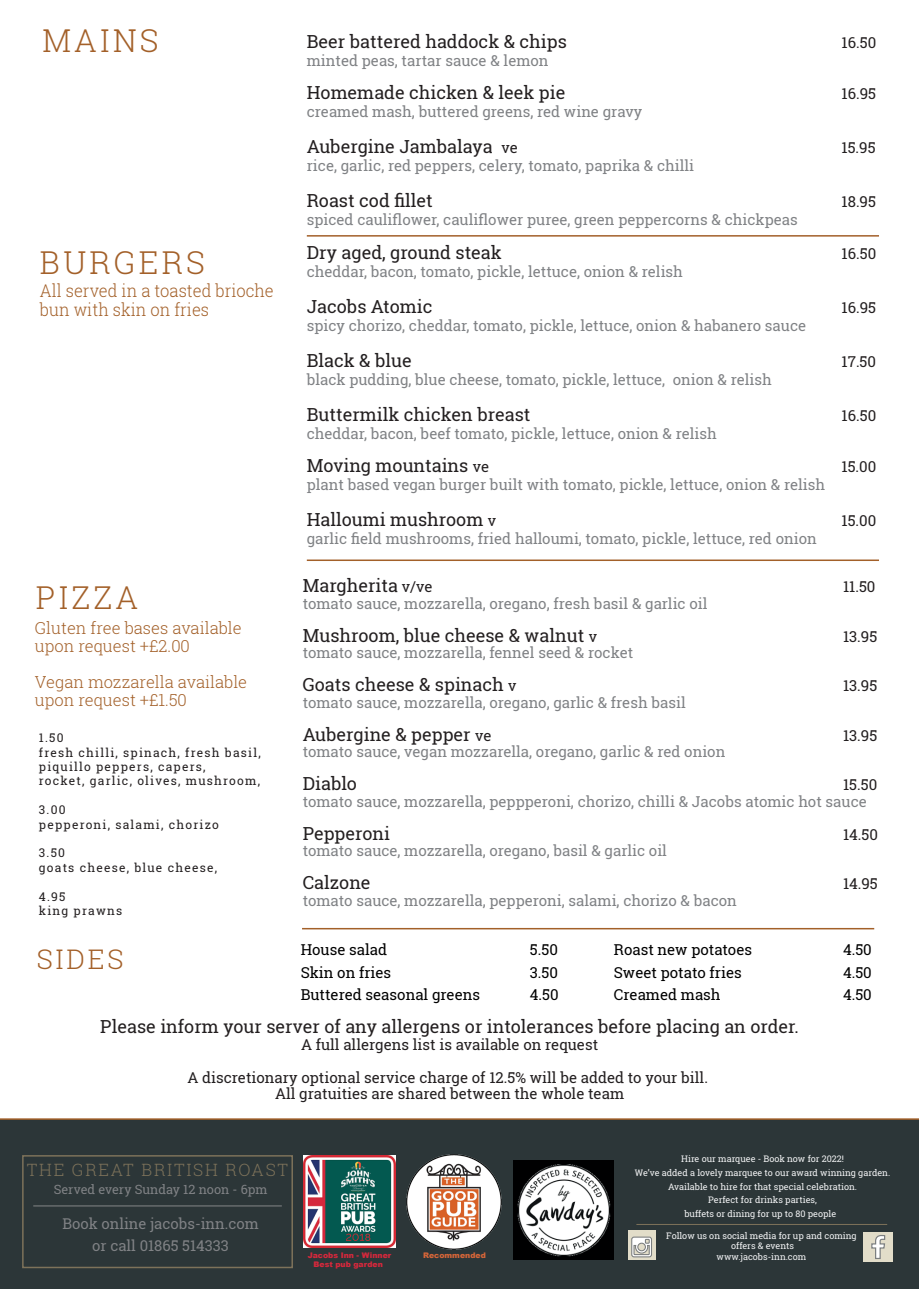
<style>
.page{position:relative;width:919px;height:1289px;background:#fff}
.page>*{position:absolute;margin:0;border:0;box-sizing:border-box;transform-origin:0 0}
.t1{font:300 31.5px "Roboto Slab";letter-spacing:.1em;color:#a36029}
.t2{font:300 27px "Roboto Slab";letter-spacing:.1em;color:#a36029}
.t3{font:18px "Roboto Slab";color:#231f20}
.t4{font:300 17.55px/19.2px "Roboto Slab";color:#a36029;scale:.94 1}
.t5{font:300 16.95px "Roboto Slab";letter-spacing:.1em;color:#7d725a}
.t6{font:300 16.5px/18px "Roboto Slab";color:#a36029}
.t7{font:15px "Roboto Slab";color:#808285}
.t8{font:15px/16.5px "Roboto Slab";color:#231f20;text-align:center}
.t9{font:15px "Roboto Slab";color:#000}
.t10{font:14.85px/22.2px "Roboto Slab";color:#808285;text-align:center}
.t11{font:12.75px "Roboto Slab";color:#808285}
.t12{font:12px/14.4px "Roboto Slab";letter-spacing:.1em;color:#231f20}
.t13{font:9px/13.8px "Roboto Slab";color:#f2f3f4;text-align:center}
.t14{font:900 7.65px/8.7px "Arial";color:#d5283c;text-align:center}
.t15{font:900 7.65px "Arial";color:#d46538}
.s1{font-size:15px}
</style>
<div class="page">
<div style="left:0;top:1119px;width:918px;height:169px;background:#2c3638"></div>
<img style="left:303px;top:1155px;width:92px;height:92px">
<div style="left:863px;top:1232px;width:29px;height:29px;background:#e2ddc9"></div>
<svg style="left:871px;top:1235px;width:14px;height:24px"></svg>
<hr style="left:33px;top:1205px;width:249px;height:1px;background:#7b7e7f">
<div style="left:22px;top:1155px;width:271px;height:113px;border:2px solid #7d725a"></div>
<div style="left:627px;top:1230px;width:28px;height:29px;background:#e2ddc9"></div>
<svg style="left:631px;top:1236px;width:21px;height:21px"></svg>
<img style="left:406px;top:1154px;width:96px;height:96px">
<img style="left:513px;top:1160px;width:100px;height:99px">
<hr style="left:636px;top:1223px;width:251px;height:1px;background:#7d725a">
<hr style="left:0;top:1118px;width:918px;height:1px;background:#a36029">
<hr style="left:307px;top:235px;width:571px;height:1px;background:#a36029">
<hr style="left:307px;top:559px;width:571px;height:2px;background:#a36029">
<hr style="left:302px;top:927px;width:572px;height:2px;background:#a36029">
<h1 class="t1" style="left:42px;top:19px;width:118px">MAINS</h1>
<h1 class="t1" style="left:40px;top:240px;width:166px">BURGERS</h1>
<p class="t4" style="left:40px;top:281px;width:250px">All served in a toasted brioche bun with skin on fries</p>
<h1 class="t1" style="left:36px;top:576px;width:104px">PIZZA</h1>
<p class="t6" style="left:35px;top:618px;width:208px">Gluten free bases available upon request +£2.00</p>
<p class="t6" style="left:35px;top:672px;width:214px">Vegan mozzarella available upon request +£1.50</p>
<p class="t12" style="left:39px;top:730px;width:223px">1.50<br>fresh chilli, spinach, fresh basil, piquillo peppers, capers,<br>rocket, garlic, olives, mushroom,</p>
<p class="t12" style="left:39px;top:802px;width:181px">3.00<br>pepperoni, salami, chorizo</p>
<p class="t12" style="left:39px;top:845px;width:180px">3.50<br>goats cheese, blue cheese,</p>
<p class="t12" style="left:39px;top:889px;width:85px">4.95<br>king prawns</p>
<p class="t3" style="left:307px;top:29px;width:261px">Beer battered haddock &amp; chips</p>
<p class="t8" style="left:841px;top:34px;width:36px">16.50</p>
<p class="t7" style="left:307px;top:50px;width:243px">minted peas, tartar sauce &amp; lemon</p>
<p class="t3" style="left:307px;top:80px;width:260px">Homemade chicken &amp; leek pie</p>
<p class="t8" style="left:841px;top:85px;width:36px">16.95</p>
<p class="t7" style="left:307px;top:101px;width:337px">creamed mash, buttered greens, red wine gravy</p>
<p class="t3" style="left:307px;top:134px;width:213px">Aubergine Jambalaya <span class="s1">ve</span></p>
<p class="t8" style="left:841px;top:139px;width:36px">15.95</p>
<p class="t7" style="left:307px;top:155px;width:389px">rice, garlic, red peppers, celery, tomato, paprika &amp; chilli</p>
<p class="t3" style="left:307px;top:188px;width:128px">Roast cod fillet</p>
<p class="t8" style="left:841px;top:193px;width:36px">18.95</p>
<p class="t7" style="left:307px;top:209px;width:492px">spiced cauliflower, cauliflower puree, green peppercorns &amp; chickpeas</p>
<p class="t3" style="left:307px;top:240px;width:196px">Dry aged, ground steak</p>
<p class="t8" style="left:841px;top:245px;width:36px">16.50</p>
<p class="t7" style="left:307px;top:261px;width:377px">cheddar, bacon, tomato, pickle, lettuce, onion &amp; relish</p>
<p class="t3" style="left:307px;top:294px;width:127px">Jacobs Atomic</p>
<p class="t8" style="left:841px;top:299px;width:36px">16.95</p>
<p class="t7" style="left:307px;top:315px;width:501px">spicy chorizo, cheddar, tomato, pickle, lettuce, onion &amp; habanero sauce</p>
<p class="t3" style="left:307px;top:348px;width:106px">Black &amp; blue</p>
<p class="t8" style="left:841px;top:353px;width:36px">17.50</p>
<p class="t7" style="left:307px;top:369px;width:466px">black pudding, blue cheese, tomato, pickle, lettuce, onion &amp; relish</p>
<p class="t3" style="left:307px;top:402px;width:225px">Buttermilk chicken breast</p>
<p class="t8" style="left:841px;top:407px;width:36px">16.50</p>
<p class="t7" style="left:307px;top:423px;width:411px">cheddar, bacon, beef tomato, pickle, lettuce, onion &amp; relish</p>
<p class="t3" style="left:307px;top:453px;width:184px">Moving mountains <span class="s1">ve</span></p>
<p class="t8" style="left:841px;top:458px;width:36px">15.00</p>
<p class="t7" style="left:307px;top:474px;width:520px">plant based vegan burger built with tomato, pickle, lettuce, onion &amp; relish</p>
<p class="t3" style="left:307px;top:507px;width:191px">Halloumi mushroom <span class="s1">v</span></p>
<p class="t8" style="left:841px;top:512px;width:36px">15.00</p>
<p class="t7" style="left:307px;top:528px;width:511px">garlic field mushrooms, fried halloumi, tomato, pickle, lettuce, red onion</p>
<p class="t3" style="left:303px;top:573px;width:131px">Margherita <span class="s1">v/ve</span></p>
<p class="t8" style="left:843px;top:578px;width:34px">11.50</p>
<p class="t7" style="left:303px;top:593px;width:406px">tomato sauce, mozzarella, oregano, fresh basil &amp; garlic oil</p>
<p class="t3" style="left:303px;top:623px;width:296px">Mushroom, blue cheese &amp; walnut <span class="s1">v</span></p>
<p class="t8" style="left:843px;top:628px;width:36px">13.95</p>
<p class="t7" style="left:303px;top:642px;width:332px">tomato sauce, mozzarella, fennel seed &amp; rocket</p>
<p class="t3" style="left:303px;top:672px;width:215px">Goats cheese &amp; spinach <span class="s1">v</span></p>
<p class="t8" style="left:843px;top:677px;width:36px">13.95</p>
<p class="t7" style="left:303px;top:692px;width:384px">tomato sauce, mozzarella, oregano, garlic &amp; fresh basil</p>
<p class="t3" style="left:303px;top:722px;width:190px">Aubergine &amp; pepper <span class="s1">ve</span></p>
<p class="t8" style="left:843px;top:727px;width:36px">13.95</p>
<p class="t7" style="left:303px;top:741px;width:424px">tomato sauce, vegan mozzarella, oregano, garlic &amp; red onion</p>
<p class="t3" style="left:303px;top:771px;width:56px">Diablo</p>
<p class="t8" style="left:843px;top:776px;width:36px">15.50</p>
<p class="t7" style="left:303px;top:791px;width:565px">tomato sauce, mozzarella, peppperoni, chorizo, chilli &amp; Jacobs atomic hot sauce</p>
<p class="t3" style="left:303px;top:821px;width:89px">Pepperoni</p>
<p class="t8" style="left:843px;top:826px;width:36px">14.50</p>
<p class="t7" style="left:303px;top:840px;width:366px">tomato sauce, mozzarella, oregano, basil &amp; garlic oil</p>
<p class="t3" style="left:303px;top:870px;width:69px">Calzone</p>
<p class="t8" style="left:843px;top:875px;width:36px">14.95</p>
<p class="t7" style="left:303px;top:890px;width:435px">tomato sauce, mozzarella, pepperoni, salami, chorizo &amp; bacon</p>
<h2 class="t2" style="left:37px;top:940px;width:88px">SIDES</h2>
<p class="t9" style="left:300px;top:939px;width:88px">House salad</p>
<p class="t9" style="left:530px;top:939px;width:30px">5.50</p>
<p class="t9" style="left:300px;top:961px;width:92px">Skin on fries</p>
<p class="t9" style="left:530px;top:961px;width:30px">3.50</p>
<p class="t9" style="left:300px;top:984px;width:181px">Buttered seasonal greens</p>
<p class="t9" style="left:530px;top:984px;width:30px">4.50</p>
<p class="t9" style="left:613px;top:939px;width:140px">Roast new potatoes</p>
<p class="t9" style="left:843px;top:939px;width:30px">4.50</p>
<p class="t9" style="left:613px;top:961px;width:129px">Sweet potato fries</p>
<p class="t9" style="left:843px;top:961px;width:30px">4.50</p>
<p class="t9" style="left:613px;top:984px;width:108px">Creamed mash</p>
<p class="t9" style="left:843px;top:984px;width:30px">4.50</p>
<p class="t3" style="left:100px;top:1014px;width:700px">Please inform your server of any allergens or intolerances before placing an order.</p>
<p class="t8" style="left:301px;top:1035px;width:299px">A full allergens list is available on request</p>
<p class="t8" style="left:187px;top:1068px;width:522px">A discretionary optional service charge of 12.5% will be added to your bill.<br>All gratuities are shared between the whole team</p>
<p class="t5" style="left:27px;top:1158px;width:262px">THE GREAT BRITISH ROAST</p>
<p class="t11" style="left:54px;top:1180px;width:215px">Served every Sunday 12 noon - 6pm</p>
<p class="t10" style="left:62px;top:1212px;width:198px">Book online jacobs-inn.com or call 01865 514333</p>
<p class="t14" style="left:308px;top:1250px;width:85px">Jacobs Inn - Winner<br>Best pub garden</p>
<p class="t15" style="left:423px;top:1249px;width:64px">Recommended</p>
<p class="t13" style="left:635px;top:1151px;width:257px">Hire our marquee - Book now for 2022!<br>We’ve added a lovely marquee to our award winning garden.<br>Available to hire for that special celebration.<br>Perfect for drinks parties,<br>buffets or dining for up to 80 people</p>
<p class="t13" style="left:666px;top:1229px;width:192px;line-height:10.5px">Follow us on social media for up and coming offers &amp; events<br>www.jacobs-inn.com</p>
</div>
